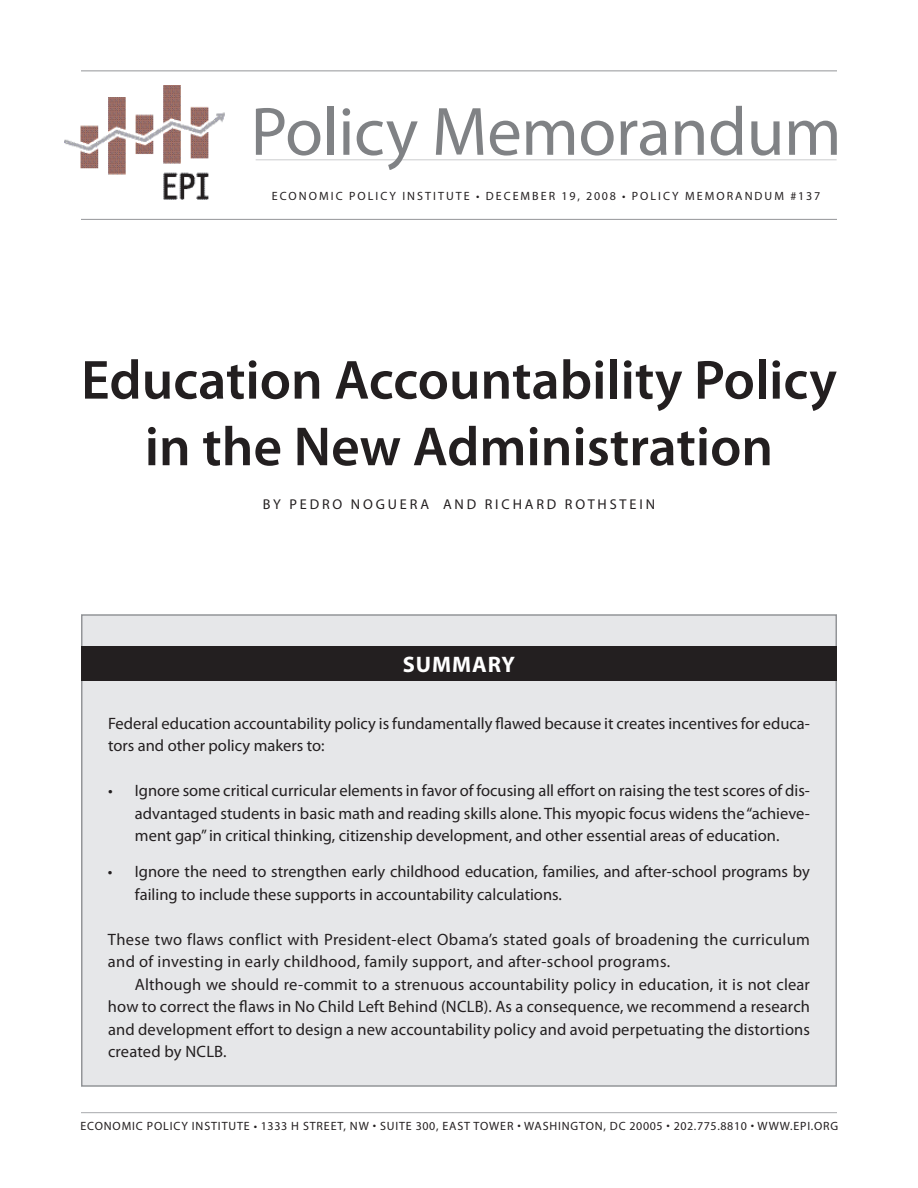
<style>
.page{position:relative;width:918px;height:1188px;background:#fff}
.page>*{position:absolute;margin:0;border:0;box-sizing:border-box;transform-origin:0 0}
.t1{font:69px "Myriad Pro";letter-spacing:-.005em;color:#808285}
.t2{font:600 55.5px/66.6px "Myriad Pro";color:#231f20;text-align:center}
.t3{font:700 22.5px "Myriad Pro";letter-spacing:.04em;color:#fff}
.t4{font:16.5px/22.5px "Myriad Pro";color:#231f20}
.t5{font:16.5px/22.5px "Myriad Pro";letter-spacing:.02em;color:#231f20}
.t6{font:14.25px "Myriad Pro";letter-spacing:.2em;color:#231f20}
.t7{font:12px "Myriad Pro";letter-spacing:.07em;color:#231f20}
.t8{font:12px "Myriad Pro";letter-spacing:.17em;color:#231f20}
</style>
<div class="page">
<hr style="left:256px;top:159px;width:581px;height:1px;background:#d1d2d4">
<hr style="left:81px;top:1112px;width:756px;height:1px;background:#a8a9ad">
<img style="left:65px;top:86px;width:159px;height:114px">
<hr style="left:81px;top:219px;width:756px;height:1px;background:#939598">
<hr style="left:81px;top:70px;width:756px;height:1px;background:#939598">
<div style="left:81px;top:614px;width:756px;height:473px;background:#e6e7e9;border:2px solid #939598"></div>
<div style="left:81px;top:646px;width:756px;height:34px;background:#231f20"></div>
<h1 class="t1" style="left:251px;top:89px;width:592px">Policy Memorandum</h1>
<p class="t8" style="left:272px;top:188px;width:550px">Economic Policy I nstitute • de ce mbe r 19, 2008 • policy me morandum #137</p>
<h2 class="t2" style="left:81px;top:345px;width:757px">Education Accountability Policy in the New Administration</h2>
<p class="t6" style="left:263px;top:496px;width:394px">by Pe dro N ogue ra and Rich ard Roth ste in</p>
<h3 class="t3" style="left:403px;top:649px;width:114px">SUMMARY</h3>
<p class="t4" style="left:108px;top:712px;width:703px">Federal education accountability policy is fundamentally flawed because it creates incentives for educa&shy;tors and other policy makers to:</p>
<p class="t4" style="left:135px;top:779px;width:677px;text-align:justify;text-indent:-27px">• Ignore some critical curricular elements in favor of focusing all effort on raising the test scores of dis&shy;advantaged students in basic math and reading skills alone. This myopic focus widens the “achieve&shy;ment gap” in critical thinking, citizenship development, and other essential areas of education.</p>
<p class="t4" style="left:135px;top:860px;width:676px;text-indent:-27px">• Ignore the need to strengthen early childhood education, families, and after-school programs by failing to include these supports in accountability calculations.</p>
<p class="t5" style="left:108px;top:928px;width:704px">These two flaws conflict with President-elect Obama’s stated goals of broadening the curriculum and of investing in early childhood, family support, and after-school programs.<br>Although we should re-commit to a strenuous accountability policy in education, it is not clear how to correct the flaws in No Child Left Behind (NCLB</p>
<p class="t4" style="left:108px;top:995px;width:704px;text-align:justify;text-indent:376px">). As a consequence, we recommend a research and development effort to design a new accountability policy and avoid perpetuating the distortions created by NCLB</p>
<p class="t4" style="left:223px;top:1040px;width:5px">.</p>
<p class="t7" style="left:80px;top:1119px;width:689px">Economic Policy Institute • 1333 H Street, NW • Suite 300, East Towe r • Washington, DC 20005 • 202.775.8810 • www</p>
<p class="t7" style="left:790px;top:1119px;width:50px">.epi.org</p>
</div>
